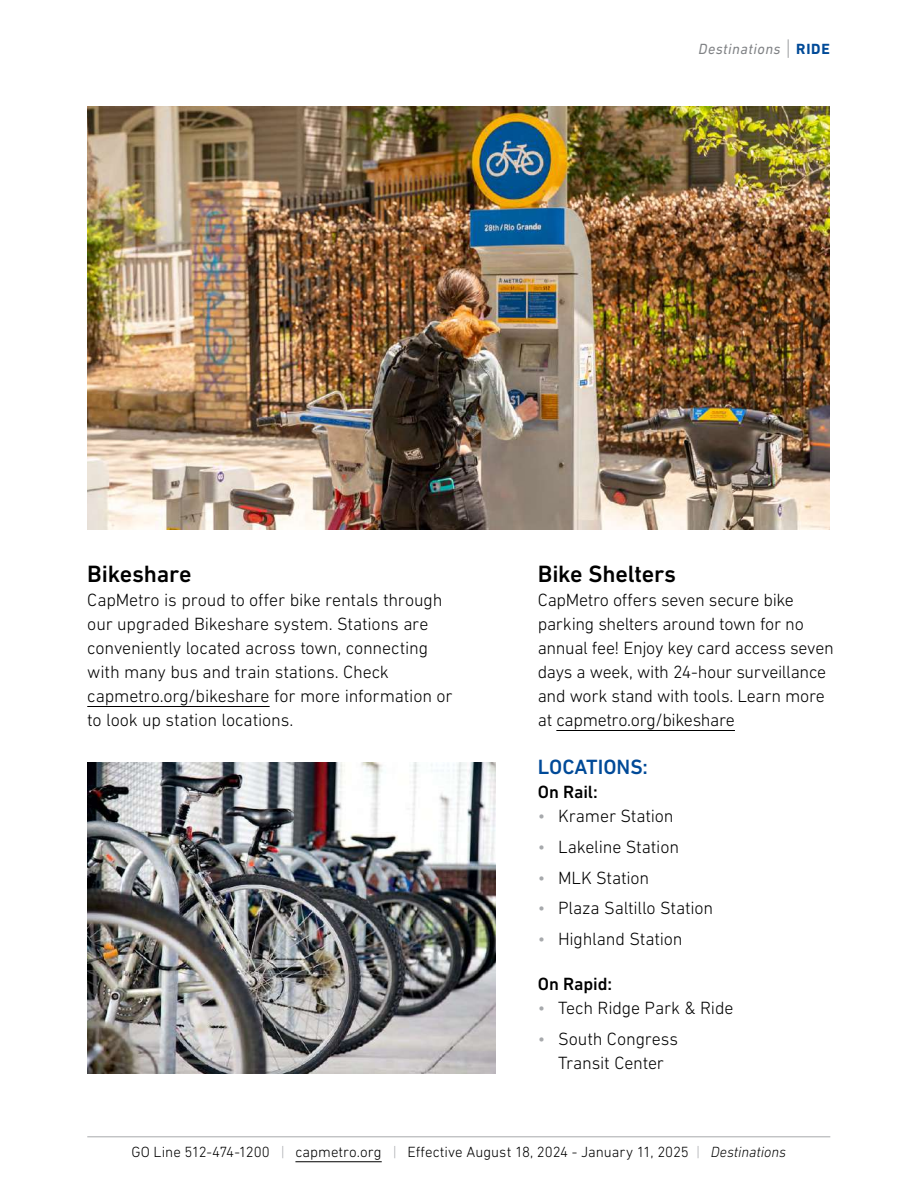
<style>
.page{position:relative;width:918px;height:1188px;background:#fff}
.page>*{position:absolute;margin:0;border:0;box-sizing:border-box;transform-origin:0 0}
.t1{font:500 24px "DIN Next LT Pro";letter-spacing:-.005em;color:#000}
.t2{font:500 21px "DIN Next LT Pro";color:#004a98}
.t3{font:300 18px/24px "DIN Next LT Pro";letter-spacing:-.01em;color:#000}
.t4{font:500 18px "DIN Next LT Pro";letter-spacing:-.005em;color:#000}
.t5{font:300 15px "DIN Next LT Pro";letter-spacing:-.005em;color:#000}
.t6{font:italic 15px "DIN Next LT Pro";letter-spacing:.03em;color:#808285}
.s1{font-weight:300;font-style:normal;font-size:22.5px}
.s2{font-weight:700;font-style:normal;color:#004a98}
.s3{color:#a7a9ac}
.s4{font-style:italic;color:#a7a9ac}
.s5{font-style:italic}
</style>
<div class="page">
<hr style="left:87px;top:1137px;width:743px;height:1px;background:#a7a9ac">
<hr style="left:295px;top:1161px;width:87px;height:1px;background:#000">
<img style="left:87px;top:107px;width:743px;height:422px">
<hr style="left:87px;top:706px;width:183px;height:1px;background:#000">
<hr style="left:556px;top:730px;width:179px;height:1px;background:#000">
<img style="left:87px;top:762px;width:408px;height:312px">
<p class="t6" style="left:699px;top:40px;width:133px">Destinations <span class="s1">|</span> <span class="s2">RIDE</span></p>
<h1 class="t1" style="left:87px;top:560px;width:106px">Bikeshare</h1>
<p class="t3" style="left:87px;top:588px;width:367px">CapMetro is proud to offer bike rentals through our upgraded Bikeshare system. Stations are conveniently located across town, connecting with many bus and train stations. Check capmetro.org/bikeshare for more information or to look up station locations.</p>
<h1 class="t1" style="left:538px;top:560px;width:140px">Bike Shelters</h1>
<p class="t3" style="left:538px;top:588px;width:297px">CapMetro offers seven secure bike parking shelters around town for no annual fee! Enjoy key card access seven days a week, with 24-hour surveillance and work stand with tools. Learn more at capmetro.org/bikeshare</p>
<p class="t2" style="left:538px;top:755px;width:112px">LOCATIONS:</p>
<p class="t4" style="left:538px;top:781px;width:62px">On Rail:</p>
<p class="t3" style="left:538px;top:804px;width:137px"><span class="s3">•</span> Kramer Station</p>
<p class="t3" style="left:538px;top:834px;width:143px"><span class="s3">•</span> Lakeline Station</p>
<p class="t3" style="left:538px;top:865px;width:113px"><span class="s3">•</span> MLK Station</p>
<p class="t3" style="left:538px;top:896px;width:177px"><span class="s3">•</span> Plaza Saltillo Station</p>
<p class="t3" style="left:538px;top:927px;width:146px"><span class="s3">•</span> Highland Station</p>
<p class="t4" style="left:538px;top:973px;width:76px">On Rapid:</p>
<p class="t3" style="left:538px;top:996px;width:197px"><span class="s3">•</span> Tech Ridge Park &amp; Ride</p>
<p class="t3" style="left:538px;top:1026px;width:142px;text-align:center"><span class="s3">•</span> South Congress<br>Transit Center</p>
<p class="t5" style="left:132px;top:1144px;width:656px">GO Line 512-474-1200 <span class="s4">|</span> capmetro.org <span class="s4">|</span> Effective August 18, 2024 - January 11, 2025 <span class="s4">|</span> <span class="s5">Destinations</span></p>
</div>
